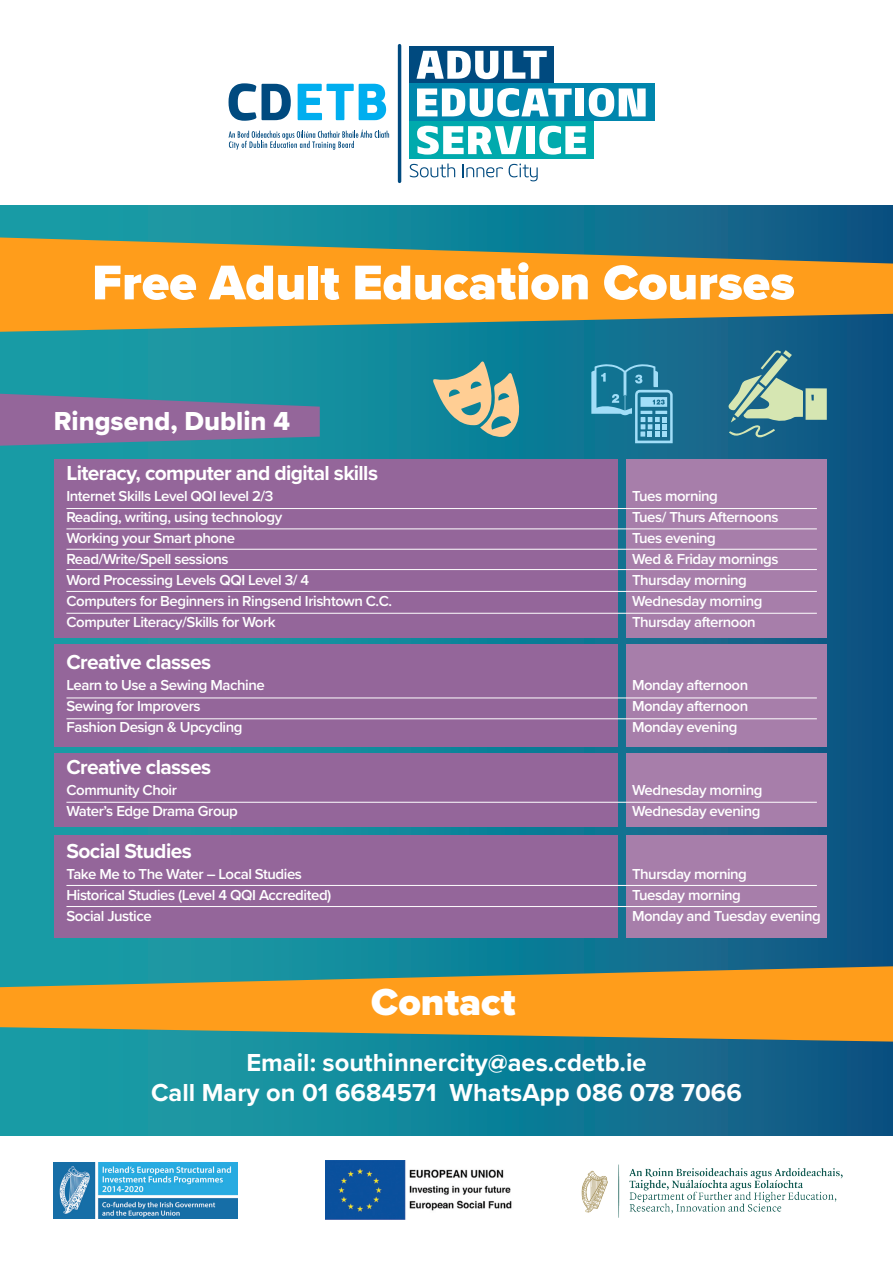
<style>
.page{position:relative;width:893px;height:1263px;background:#fff}
.page>*{position:absolute;margin:0;border:0;box-sizing:border-box;transform-origin:0 0}
.t1{font:900 50.55px "Proxima Nova";color:#fff}
.t2{font:900 39px "Proxima Nova";color:#fff}
.t3{font:27px "Proxima Nova Extrabld";color:#fff}
.t4{font:700 25.5px "Proxima Nova";color:#fff}
.t5{font:700 21px "Proxima Nova";letter-spacing:-.03em;color:#fff}
.t6{font:600 15px "Proxima Nova";letter-spacing:-.03em;color:#fff}
</style>
<div class="page">
<svg style="left:229px;top:83px;width:62px;height:38px"></svg>
<svg style="left:298px;top:84px;width:88px;height:36px"></svg>
<svg style="left:229px;top:130px;width:160px;height:20px"></svg>
<svg style="left:410px;top:163px;width:45px;height:14px"></svg>
<svg style="left:462px;top:164px;width:41px;height:13px"></svg>
<svg style="left:509px;top:164px;width:29px;height:17px"></svg>
<div style="left:409px;top:46px;width:144px;height:38px;background:#004a7f"></div>
<svg style="left:416px;top:51px;width:82px;height:28px"></svg>
<svg style="left:504px;top:51px;width:43px;height:28px"></svg>
<div style="left:409px;top:84px;width:245px;height:37px;background:#0086ad"></div>
<svg style="left:417px;top:88px;width:155px;height:29px"></svg>
<div style="left:576px;top:88px;width:8px;height:28px;background:#fff"></div>
<svg style="left:589px;top:88px;width:57px;height:29px"></svg>
<div style="left:409px;top:121px;width:184px;height:38px;background:#00aaad"></div>
<svg style="left:417px;top:126px;width:105px;height:29px"></svg>
<div style="left:526px;top:126px;width:8px;height:28px;background:#fff"></div>
<svg style="left:539px;top:126px;width:47px;height:29px"></svg>
<hr style="left:398px;top:46px;width:3px;height:135px;background:#004a7f">
<div style="left:0;top:206px;width:893px;height:929px;background:linear-gradient(to right,#19a7ab,#0d5884)"></div>
<svg style="left:0;top:394px;width:320px;height:52px;background:#7a6f9b"></svg>
<div style="left:54px;top:459px;width:563px;height:178px;background:#94669a"></div>
<div style="left:626px;top:459px;width:201px;height:178px;background:#a77eaa"></div>
<div style="left:54px;top:644px;width:563px;height:103px;background:#94669a"></div>
<div style="left:626px;top:644px;width:201px;height:103px;background:#a77eaa"></div>
<div style="left:54px;top:753px;width:563px;height:74px;background:#94669a"></div>
<div style="left:626px;top:753px;width:201px;height:74px;background:#a77eaa"></div>
<div style="left:54px;top:835px;width:563px;height:103px;background:#94669a"></div>
<div style="left:626px;top:835px;width:201px;height:103px;background:#a77eaa"></div>
<hr style="left:66px;top:508px;width:751px;height:1px;background:#fff">
<hr style="left:66px;top:529px;width:751px;height:1px;background:#fff">
<hr style="left:66px;top:549px;width:751px;height:1px;background:#fff">
<hr style="left:66px;top:569px;width:751px;height:1px;background:#fff">
<hr style="left:66px;top:591px;width:751px;height:1px;background:#fff">
<hr style="left:66px;top:613px;width:751px;height:1px;background:#fff">
<hr style="left:66px;top:698px;width:751px;height:1px;background:#fff">
<hr style="left:66px;top:718px;width:751px;height:1px;background:#fff">
<hr style="left:66px;top:802px;width:751px;height:1px;background:#fff">
<hr style="left:66px;top:885px;width:751px;height:1px;background:#fff">
<hr style="left:66px;top:906px;width:751px;height:1px;background:#fff">
<svg style="left:0;top:237px;width:893px;height:95px;background:#c69237"></svg>
<svg style="left:0;top:966px;width:893px;height:75px;background:#c89939"></svg>
<svg style="left:433px;top:361px;width:86px;height:76px;background:#85a896"></svg>
<svg style="left:728px;top:350px;width:99px;height:87px;background:#5b9197"></svg>
<svg style="left:591px;top:364px;width:82px;height:79px;background:#3c90ae"></svg>
<img style="left:581px;top:1164px;width:262px;height:54px">
<img style="left:325px;top:1160px;width:187px;height:59px">
<img style="left:54px;top:1162px;width:183px;height:57px">
<p class="t1" style="left:92px;top:245px;width:704px">Free Adult Education Courses</p>
<p class="t3" style="left:54px;top:400px;width:238px">Ringsend, Dublin 4</p>
<p class="t5" style="left:66px;top:457px;width:313px">Literacy, computer and digital skills</p>
<p class="t6" style="left:66px;top:485px;width:209px">Internet Skills Level QQI level 2/3</p>
<p class="t6" style="left:632px;top:485px;width:87px">Tues morning</p>
<p class="t6" style="left:66px;top:506px;width:217px">Reading, writing, using technology</p>
<p class="t6" style="left:632px;top:506px;width:148px">Tues/ Thurs Afternoons</p>
<p class="t6" style="left:66px;top:527px;width:170px">Working your Smart phone</p>
<p class="t6" style="left:632px;top:527px;width:85px">Tues evening</p>
<p class="t6" style="left:66px;top:548px;width:164px">Read/Write/Spell sessions</p>
<p class="t6" style="left:632px;top:548px;width:148px">Wed &amp; Friday mornings</p>
<p class="t6" style="left:66px;top:569px;width:244px">Word Processing Levels QQI Level 3/ 4</p>
<p class="t6" style="left:632px;top:569px;width:116px">Thursday morning</p>
<p class="t6" style="left:66px;top:590px;width:327px">Computers for Beginners in Ringsend Irishtown C.C.</p>
<p class="t6" style="left:632px;top:590px;width:132px">Wednesday morning</p>
<p class="t6" style="left:66px;top:611px;width:211px">Computer Literacy/Skills for Work</p>
<p class="t6" style="left:632px;top:611px;width:125px">Thursday afternoon</p>
<p class="t5" style="left:66px;top:646px;width:146px">Creative classes</p>
<p class="t6" style="left:66px;top:674px;width:200px">Learn to Use a Sewing Machine</p>
<p class="t6" style="left:632px;top:674px;width:118px">Monday afternoon</p>
<p class="t6" style="left:66px;top:695px;width:136px">Sewing for Improvers</p>
<p class="t6" style="left:632px;top:695px;width:118px">Monday afternoon</p>
<p class="t6" style="left:66px;top:716px;width:178px">Fashion Design &amp; Upcycling</p>
<p class="t6" style="left:632px;top:716px;width:107px">Monday evening</p>
<p class="t5" style="left:66px;top:751px;width:146px">Creative classes</p>
<p class="t6" style="left:66px;top:779px;width:112px">Community Choir</p>
<p class="t6" style="left:632px;top:779px;width:132px">Wednesday morning</p>
<p class="t6" style="left:66px;top:800px;width:173px">Water’s Edge Drama Group</p>
<p class="t6" style="left:632px;top:800px;width:130px">Wednesday evening</p>
<p class="t5" style="left:66px;top:835px;width:127px">Social Studies</p>
<p class="t6" style="left:66px;top:863px;width:237px">Take Me to The Water – Local Studies</p>
<p class="t6" style="left:632px;top:863px;width:116px">Thursday morning</p>
<p class="t6" style="left:66px;top:884px;width:266px">Historical Studies (Level 4 QQI Accredited)</p>
<p class="t6" style="left:632px;top:884px;width:110px">Tuesday morning</p>
<p class="t6" style="left:66px;top:905px;width:87px">Social Justice</p>
<p class="t6" style="left:632px;top:905px;width:190px">Monday and Tuesday evening</p>
<p class="t2" style="left:371px;top:972px;width:146px">Contact</p>
<p class="t4" style="left:246px;top:1043px;width:402px">Email: southinnercity@aes.cdetb.ie</p>
<p class="t4" style="left:151px;top:1073px;width:592px">Call Mary on 01 6684571 WhatsApp 086 078 7066</p>
</div>
